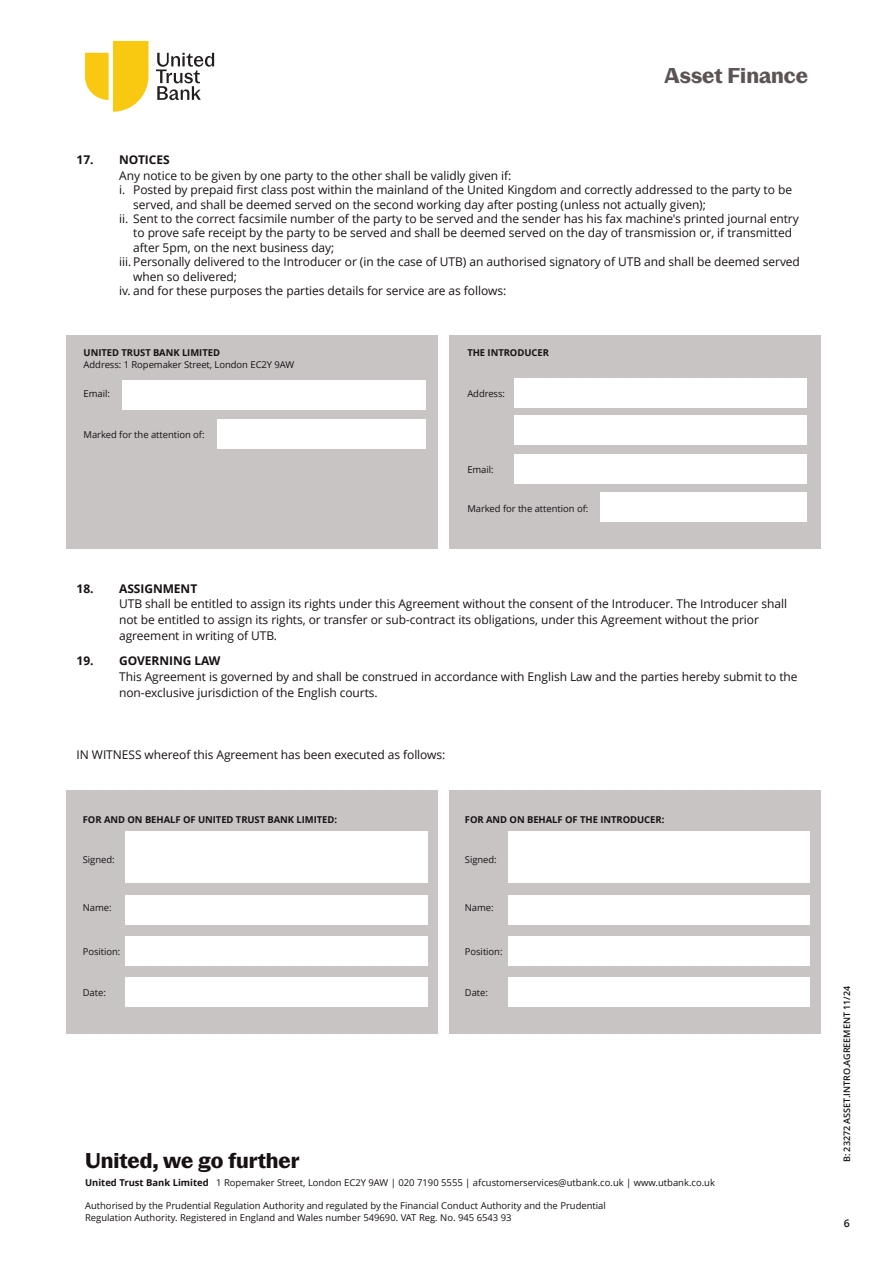
<style>
.page{position:relative;width:893px;height:1263px;background:#fff}
.page>*{position:absolute;margin:0;border:0;box-sizing:border-box;transform-origin:0 0}
.t1{font:700 21px "Pastiche Grotesque";color:#181114}
.t2{font:700 21px "Pastiche Grotesque";color:#5c5454}
.t3{font:12px/15.9px "Open Sans";letter-spacing:-.005em;color:#181114}
.t4{font:700 12px "Open Sans";letter-spacing:-.005em;color:#181114}
.t5{font:600 10.5px "Open Sans";color:#181114}
.t6{font:9.45px/11.4px "Open Sans";color:#181114}
.t7{font:700 9.45px "Open Sans";letter-spacing:-.005em;color:#181114}
.t8{font:600 9px "Open Sans";color:#181114}
.s1{font-weight:700}
</style>
<div class="page">
<svg style="left:85px;top:41px;width:63px;height:71px"></svg>
<svg style="left:156px;top:53px;width:58px;height:47px"></svg>
<div style="left:67px;top:790px;width:371px;height:243px;background:#c8c4c4"></div>
<div style="left:125px;top:832px;width:302px;height:51px;background:#fff"></div>
<div style="left:125px;top:895px;width:302px;height:29px;background:#fff"></div>
<div style="left:125px;top:936px;width:302px;height:30px;background:#fff"></div>
<div style="left:125px;top:977px;width:302px;height:30px;background:#fff"></div>
<div style="left:67px;top:336px;width:371px;height:213px;background:#c8c4c4"></div>
<div style="left:449px;top:336px;width:371px;height:213px;background:#c8c4c4"></div>
<div style="left:122px;top:380px;width:303px;height:30px;background:#fff"></div>
<div style="left:514px;top:454px;width:293px;height:29px;background:#fff"></div>
<div style="left:600px;top:492px;width:207px;height:30px;background:#fff"></div>
<div style="left:514px;top:378px;width:293px;height:29px;background:#fff"></div>
<div style="left:514px;top:415px;width:293px;height:30px;background:#fff"></div>
<div style="left:217px;top:419px;width:208px;height:30px;background:#fff"></div>
<div style="left:449px;top:790px;width:371px;height:243px;background:#c8c4c4"></div>
<div style="left:508px;top:832px;width:301px;height:51px;background:#fff"></div>
<div style="left:508px;top:895px;width:301px;height:29px;background:#fff"></div>
<div style="left:508px;top:936px;width:301px;height:30px;background:#fff"></div>
<div style="left:508px;top:977px;width:301px;height:30px;background:#fff"></div>
<h1 class="t2" style="left:665px;top:68px;width:145px">Asset Finance</h1>
<p class="t4" style="left:77px;top:151px;width:95px">17. NOTICES</p>
<p class="t3" style="left:119px;top:167px;width:394px">Any notice to be given by one party to the other shall be validly given if:</p>
<p class="t3" style="left:119px;top:181px;width:674px">i. Posted by prepaid first class post within the mainland of the United Kingdom and correctly addressed to the party to be</p>
<p class="t3" style="left:133px;top:196px;width:574px">served, and shall be deemed served on the second working day after posting (unless not actually given);</p>
<p class="t3" style="left:119px;top:210px;width:681px">ii. Sent to the correct facsimile number of the party to be served and the sender has his fax machine's printed journal entry</p>
<p class="t3" style="left:133px;top:225px;width:660px">to prove safe receipt by the party to be served and shall be deemed served on the day of transmission or, if transmitted</p>
<p class="t3" style="left:133px;top:239px;width:203px">after 5pm, on the next business day;</p>
<p class="t3" style="left:119px;top:254px;width:682px">iii. Personally delivered to the Introducer or (in the case of UTB) an authorised signatory of UTB and shall be deemed served</p>
<p class="t3" style="left:133px;top:268px;width:105px">when so delivered;</p>
<p class="t3" style="left:119px;top:283px;width:388px">iv. and for these purposes the parties details for service are as follows:</p>
<p class="t7" style="left:84px;top:346px;width:138px">UNITED TRUST BANK LIMITED</p>
<p class="t6" style="left:84px;top:358px;width:212px">Address: 1 Ropemaker Street, London EC2Y 9AW</p>
<p class="t6" style="left:84px;top:388px;width:28px">Email:</p>
<p class="t6" style="left:84px;top:429px;width:122px">Marked for the attention of:</p>
<p class="t7" style="left:467px;top:346px;width:83px">THE INTRODUCER</p>
<p class="t6" style="left:467px;top:387px;width:39px">Address:</p>
<p class="t6" style="left:467px;top:463px;width:28px">Email:</p>
<p class="t6" style="left:467px;top:502px;width:122px">Marked for the attention of:</p>
<p class="t4" style="left:77px;top:580px;width:122px">18. ASSIGNMENT</p>
<p class="t3" style="left:119px;top:596px;width:669px">UTB shall be entitled to assign its rights under this Agreement without the consent of the Introducer. The Introducer shall not be entitled to assign its rights, or transfer or sub-contract its obligations, under this Agreement without the prior agreement in writing of UTB.</p>
<p class="t4" style="left:77px;top:652px;width:145px">19. GOVERNING LAW</p>
<p class="t3" style="left:119px;top:668px;width:680px">This Agreement is governed by and shall be construed in accordance with English Law and the parties hereby submit to the non-exclusive jurisdiction of the English courts.</p>
<p class="t3" style="left:77px;top:746px;width:370px">IN WITNESS whereof this Agreement has been executed as follows:</p>
<p class="t7" style="left:83px;top:813px;width:256px">FOR AND ON BEHALF OF UNITED TRUST BANK LIMITED:</p>
<p class="t6" style="left:83px;top:854px;width:33px">Signed:</p>
<p class="t6" style="left:83px;top:902px;width:30px">Name:</p>
<p class="t6" style="left:83px;top:945px;width:39px">Position:</p>
<p class="t6" style="left:83px;top:986px;width:25px">Date:</p>
<p class="t7" style="left:465px;top:813px;width:201px">FOR AND ON BEHALF OF THE INTRODUCER:</p>
<p class="t6" style="left:465px;top:854px;width:33px">Signed:</p>
<p class="t6" style="left:465px;top:902px;width:30px">Name:</p>
<p class="t6" style="left:465px;top:945px;width:39px">Position:</p>
<p class="t6" style="left:465px;top:986px;width:25px">Date:</p>
<h1 class="t1" style="left:85px;top:1153px;width:216px">United, we go further</h1>
<p class="t6" style="left:85px;top:1177px;width:631px"><span class="s1">United Trust Bank Limited</span> 1 Ropemaker Street, London EC2Y 9AW | 020 7190 5555 | afcustomerservices@utbank.co.uk | www.utbank.co.uk</p>
<p class="t6" style="left:85px;top:1200px;width:522px">Authorised by the Prudential Regulation Authority and regulated by the Financial Conduct Authority and the Prudential<br>Regulation Authority. Registered in England and Wales number 549690. VAT Reg. No. 945 6543 93</p>
<p class="t8" style="left:841px;top:1162px;width:178px;rotate:-90deg">B: 23272 ASSET.INTRO.AGREEMENT 11/24</p>
<p class="t5" style="left:844px;top:1216px;width:7px">6</p>
</div>
